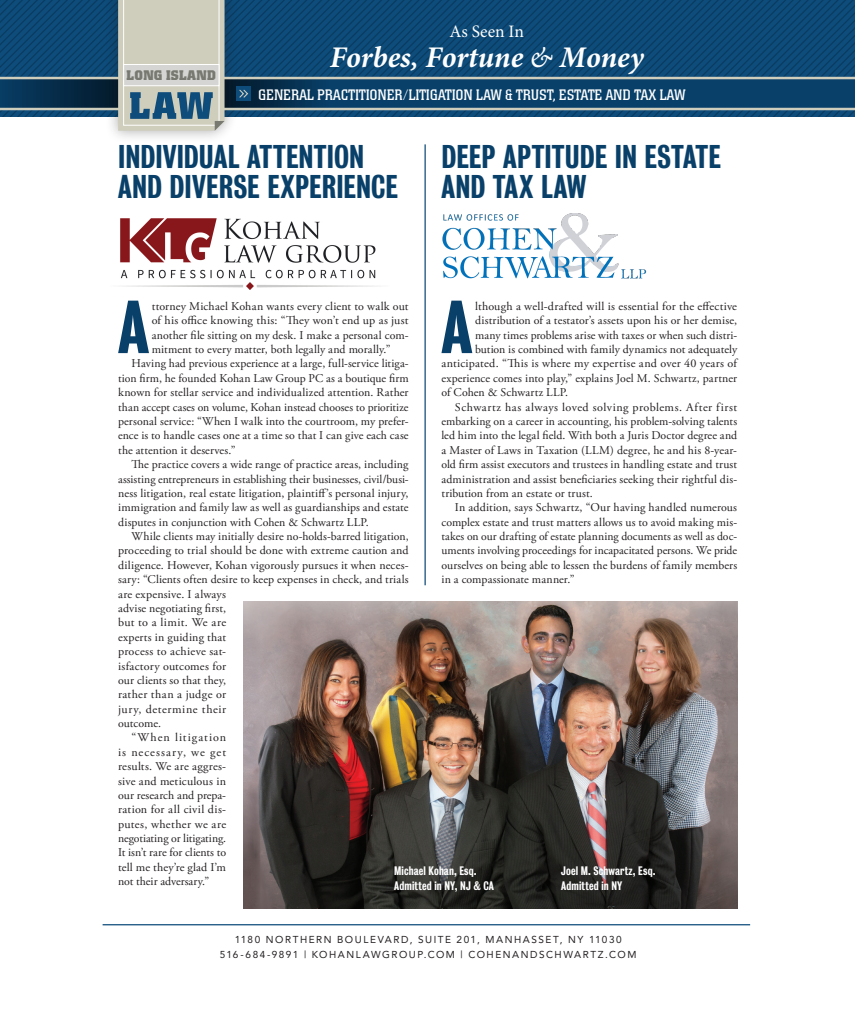
<style>
.page{position:relative;width:855px;height:1013px;background:#fff}
.page>*{position:absolute;margin:0;border:0;box-sizing:border-box;transform-origin:0 0}
.Body_Copy{font:68px "Bureau Grotesque Three Five";color:#094069}
.Headline{font:30px/30px "Bureau Grotesque Three Five";color:#094069}
.t1{font:italic 700 30px "Minion Pro";color:#fff}
.t2{font:17.5px "Minion Pro";color:#fff}
.t3{font:15px "Colossalis";color:#fff}
.Body_Copy-2{font:700 13.75px "Colossalis";letter-spacing:.015em;color:#787970}
.Body_Copy-3{font:11.88px/14.4px "Adobe Garamond Pro";letter-spacing:.01em;color:#231f20;text-align:justify}
.Body_Copy-4{font:11.25px "Bureau Grotesque Three Five";letter-spacing:.01em;color:#fff}
.CTA{font:10px "Avenir";letter-spacing:.155em;color:#231f20}
.s1{font-weight:400}
</style>
<div class="page">
<div style="left:105px;top:0;width:132px;height:144px;background:#231f20;opacity:.35"></div>
<hr style="left:103px;top:924px;width:647px;height:1px;background:#0d4c7b">
<svg style="left:0;top:0;width:855px;height:131px;background:#3f6a88"></svg>
<hr style="left:425px;top:144px;width:1px;height:441px;background:#0d4c7b">
<img style="left:243px;top:602px;width:494px;height:306px">
<img style="left:120px;top:219px;width:257px;height:70px">
<img style="left:442px;top:213px;width:204px;height:66px">
<p class="Body_Copy-2" style="left:127px;top:67px;width:91px">LONG ISLAND</p>
<h3 class="t2" style="left:449px;top:20px;width:76px">As Seen In</h3>
<h2 class="t1" style="left:330px;top:36px;width:316px">Forbes, Fortune <span class="s1">&amp;</span> Money</h2>
<p class="t3" style="left:258px;top:86px;width:429px">GENERAL PRACTITIONER/LITIGATION LAW &amp; TRUST, ESTATE AND TAX LAW</p>
<p class="Headline" style="left:118px;top:142px;width:281px">INDIVIDUAL ATTENTION<br>AND DIVERSE EXPERIENCE</p>
<p class="Headline" style="left:441px;top:142px;width:281px">DEEP APTITUDE IN ESTATE<br>AND TAX LAW</p>
<p class="Body_Copy" style="left:118px;top:288px;width:32px">A</p>
<p class="Body_Copy-3" style="left:152px;top:299px;width:258px">ttorney Michael Kohan wants every client to walk out of his office knowing this: “They won’t end up as just another file sitting on my desk. I make a personal com&shy;mitment to every matter, both legally and morally.”</p>
<p class="Body_Copy-3" style="left:118px;top:357px;width:292px;text-indent:14px">Having had previous experience at a large, full-service litiga&shy;tion firm, he founded Kohan Law Group PC as a boutique firm known for stellar service and individualized attention. Rather than accept cases on volume, Kohan instead chooses to prioritize personal service: “When I walk into the courtroom, my prefer&shy;ence is to handle cases one at a time so that I can give each case the attention it deserves.”</p>
<p class="Body_Copy-3" style="left:118px;top:457px;width:292px;text-indent:14px">The practice covers a wide range of practice areas, including assisting entrepreneurs in establishing their businesses, civil/busi&shy;ness litigation, real estate litigation, plaintiff’s personal injury, immigration and family law as well as guardianships and estate disputes in conjunction with Cohen &amp; Schwartz LLP.</p>
<p class="Body_Copy-3" style="left:118px;top:529px;width:292px;text-align:left;text-indent:14px">While clients may initially desire no-holds-barred litigation, proceeding to trial should be done with extreme caution and diligence. However, Kohan vigorously pursues it when neces&shy;sary: “Clients often desire to keep expenses in check, and trials are expensive. I always<br>advise negotiating first,<br>but to a limit. We are<br>experts in guiding that<br>process to achieve sat-<br>isfactory outcomes for<br>our clients so that they,<br>rather than a judge or<br>jury, determine their<br>outcome.</p>
<p class="Body_Copy-3" style="left:118px;top:731px;width:110px;text-indent:14px">“When litigation is necessary, we get results. We are aggres&shy;sive and meticulous in our research and prepa&shy;ration for all civil dis&shy;putes, whether we are negotiating or litigating.<br>It isn’t rare for clients to tell me they’re glad I’m not their adversary.”</p>
<p class="Body_Copy" style="left:441px;top:288px;width:32px">A</p>
<p class="Body_Copy-3" style="left:475px;top:299px;width:264px">lthough a well-drafted will is essential for the effective</p>
<p class="Body_Copy-3" style="left:475px;top:314px;width:264px">distribution of a testator’s assets upon his or her demise,</p>
<p class="Body_Copy-3" style="left:475px;top:328px;width:264px">many times problems arise with taxes or when such distri-</p>
<p class="Body_Copy-3" style="left:475px;top:342px;width:264px">bution is combined with family dynamics not adequately</p>
<p class="Body_Copy-3" style="left:441px;top:357px;width:297px">anticipated. “This is where my expertise and over 40 years of</p>
<p class="Body_Copy-3" style="left:441px;top:371px;width:297px">experience comes into play,” explains Joel M. Schwartz, partner</p>
<p class="Body_Copy-3" style="left:441px;top:386px;width:128px">of Cohen &amp; Schwartz LLP.</p>
<p class="Body_Copy-3" style="left:441px;top:400px;width:297px;text-indent:13px">Schwartz has always loved solving problems. After first embarking on a career in accounting, his problem-solving talents led him into the legal field. With both a Juris Doctor degree and a Master of Laws in Taxation (LLM) degree, he and his 8-year&shy;old firm assist executors and trustees in handling estate and trust administration and assist beneficiaries seeking their rightful dis&shy;tribution from an estate or trust.</p>
<p class="Body_Copy-3" style="left:441px;top:501px;width:297px;text-indent:13px">In addition, says Schwartz, “Our having handled numerous complex estate and trust matters allows us to avoid making mis&shy;takes on our drafting of estate planning documents as well as doc&shy;uments involving proceedings for incapacitated persons. We pride ourselves on being able to lessen the burdens of family members in a compassionate manner.”</p>
<p class="Body_Copy-4" style="left:561px;top:864px;width:96px">Joel M. Schwartz, Esq.</p>
<p class="Body_Copy-4" style="left:561px;top:879px;width:63px">Admitted in NY</p>
<p class="Body_Copy-4" style="left:394px;top:864px;width:84px">Michael Kohan, Esq.</p>
<p class="Body_Copy-4" style="left:394px;top:879px;width:101px">Admitted in NY, NJ &amp; CA</p>
<p class="CTA" style="left:235px;top:933px;width:389px">1180 NORTHERN BOULEVARD, SUITE 201, MANHASSET, NY 11030</p>
<p class="CTA" style="left:220px;top:948px;width:418px">516-684-9891 | KOHANLAWGROUP.COM | COHENANDSCHWARTZ.COM</p>
</div>
